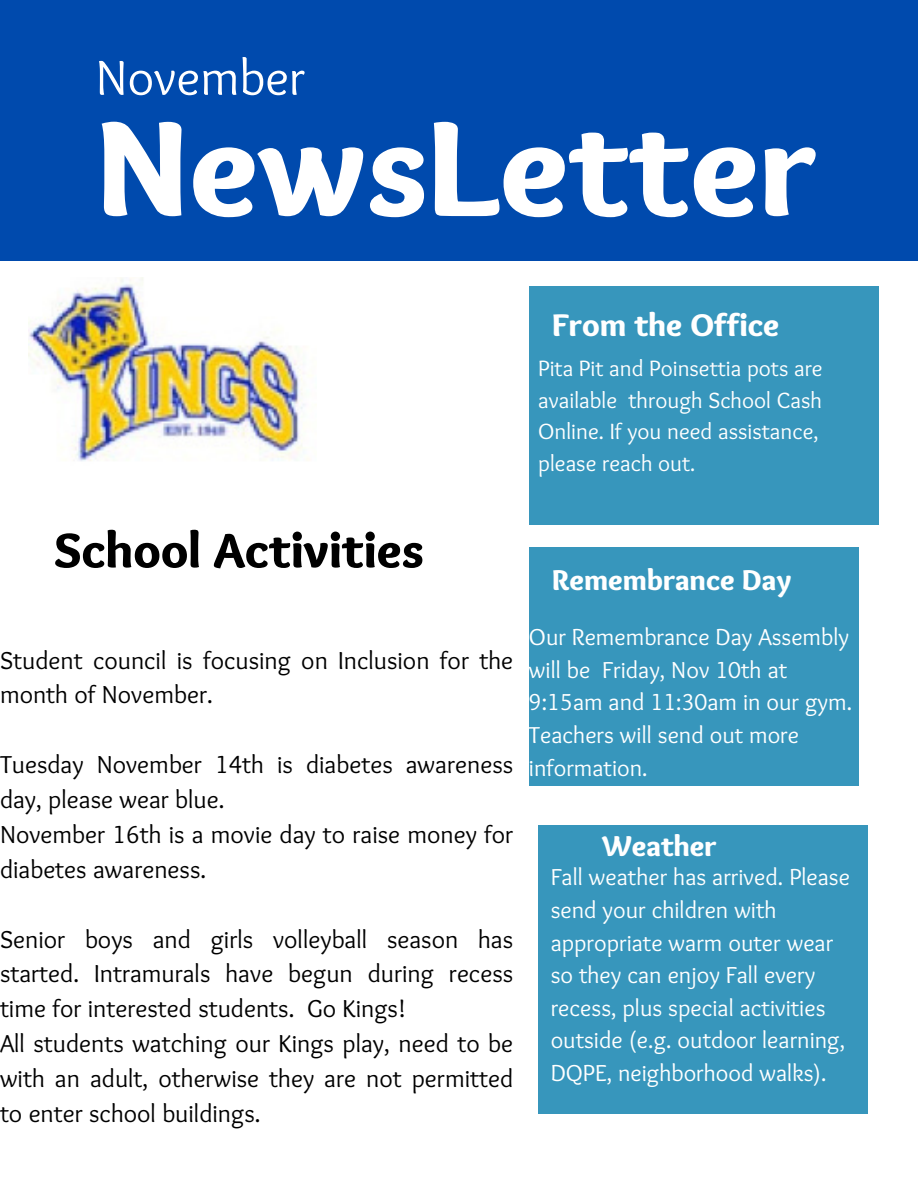
<style>
.page{position:relative;width:918px;height:1188px;background:#fff}
.page>*{position:absolute;margin:0;border:0;box-sizing:border-box;transform-origin:0 0}
.t1{font:900 141.15px "Sukar";color:#fff}
.t2{font:900 50.85px "Sukar";color:#000}
.t3{font:50.85px "Sukar";color:#fff}
.t4{font:900 32.7px "Sukar";color:#fff}
.t5{font:900 29.7px "Sukar";color:#fff}
.t6{font:25.5px/34.8px "Sukar";color:#000}
.t7{font:24px/32.7px "Sukar";color:#fff}
.t8{font:22.95px/31.5px "Sukar";color:#fff}
</style>
<div class="page">
<div style="left:0;top:0;width:918px;height:261px;background:#004aad"></div>
<div style="left:529px;top:287px;width:349px;height:238px;background:#3796bc"></div>
<div style="left:529px;top:548px;width:329px;height:238px;background:#3796bc"></div>
<div style="left:538px;top:825px;width:329px;height:289px;background:#3796bc"></div>
<img style="left:29px;top:277px;width:283px;height:184px">
<p class="t3" style="left:96px;top:49px;width:211px">November</p>
<p class="t1" style="left:96px;top:87px;width:722px">NewsLetter</p>
<p class="t4" style="left:552px;top:306px;width:229px">From the Office</p>
<p class="t8" style="left:538px;top:355px;width:286px">Pita Pit and Poinsettia pots are available through School Cash<br>Online. If you need assistance, please reach out.</p>
<p class="t2" style="left:54px;top:521px;width:372px">School Activities</p>
<p class="t6" style="left:0;top:644px;width:515px">Student council is focusing on Inclusion for the month of November.</p>
<p class="t6" style="left:0;top:749px;width:515px">Tuesday November 14th is diabetes awareness day, please wear blue.</p>
<p class="t6" style="left:0;top:819px;width:515px">November 16th is a movie day to raise money for diabetes awareness.</p>
<p class="t6" style="left:0;top:923px;width:515px;text-align:justify">Senior boys and girls volleyball season has started. Intramurals have begun during recess time for interested students. Go Kings!</p>
<p class="t6" style="left:0;top:1028px;width:515px;text-align:justify">All students watching our Kings play, need to be with an adult, otherwise they are not permitted to enter school buildings.</p>
<p class="t5" style="left:552px;top:563px;width:241px">Remembrance Day</p>
<p class="t7" style="left:529px;top:623px;width:325px">Our Remembrance Day Assembly will be Friday, Nov 10th at<br>9:15am and 11:30am in our gym.<br>Teachers will send out more information.</p>
<p class="t5" style="left:602px;top:829px;width:116px">Weather</p>
<p class="t7" style="left:551px;top:863px;width:301px">Fall weather has arrived. Please send your children with appropriate warm outer wear so they can enjoy Fall every recess, plus special activities outside (e.g. outdoor learning,<br>DQPE, neighborhood walks).</p>
</div>
